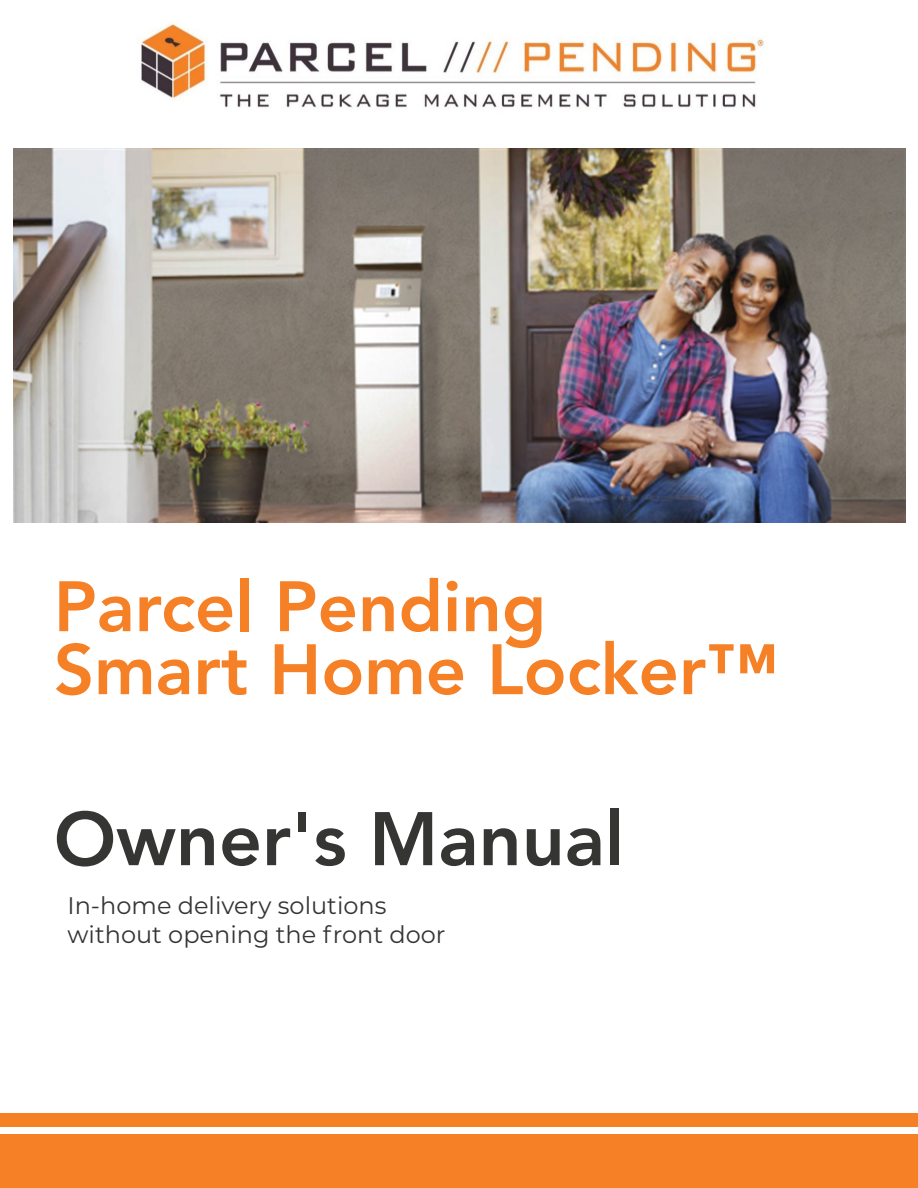
<style>
.page{position:relative;width:918px;height:1188px;background:#fff}
.page>*{position:absolute;margin:0;border:0;box-sizing:border-box;transform-origin:0 0}
.t1{font:800 75px "Avenir";color:#353534}
.t2{font:800 70.5px/63px "Avenir";color:#f68026}
.t3{font:24px/28.8px "Montserrat";color:#353534}
</style>
<div class="page">
<div style="left:0;top:1134px;width:918px;height:54px;background:#f68026"></div>
<div style="left:0;top:1114px;width:918px;height:13px;background:#f68026"></div>
<img style="left:14px;top:149px;width:891px;height:373px">
<img style="left:108px;top:23px;width:685px;height:104px">
<p class="t2" style="left:54px;top:575px;width:725px">Parcel Pending<br>Smart Home Locker™</p>
<p class="t1" style="left:54px;top:781px;width:572px">Owner's Manual</p>
<p class="t3" style="left:68px;top:890px;width:379px">In-home delivery solutions without opening the front door</p>
</div>
